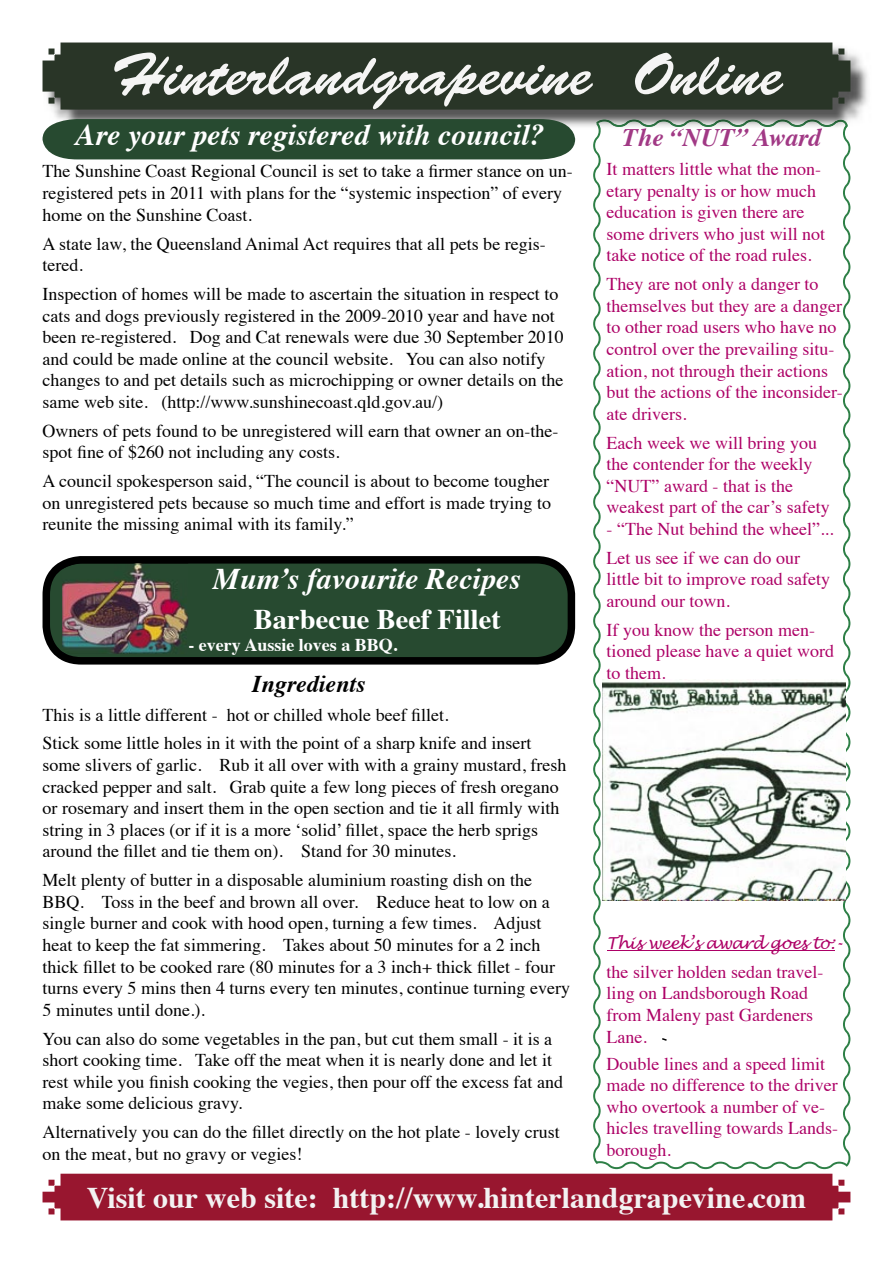
<style>
.page{position:relative;width:893px;height:1263px;background:#fff}
.page>*{position:absolute;margin:0;border:0;box-sizing:border-box;transform-origin:0 0}
.t1{font:60px "Brush Script Std";color:#f5f5f4}
.t2{font:italic 700 30px "Times";color:#fff}
.t3{font:700 30px "Times";color:#f3f2f2}
.t4{font:700 28.5px "Times";color:#fff}
.t5{font:italic 700 25.5px "Times";color:#a13985}
.t6{font:italic 700 24px "Times";color:#000}
.t7{font:18px/21.6px "Times";color:#000}
.t8{font:18px/21.6px "Times";color:#ad0066}
.t9{font:700 18px "Times";color:#fff}
.t10{font:italic 16.5px "Lucida Handwriting";letter-spacing:-.03em;color:#ad0066}
</style>
<div class="page">
<div style="left:43px;top:1174px;width:807px;height:46px;background:#98162f"></div>
<svg style="left:43px;top:556px;width:532px;height:108px;background:#25402c"></svg>
<img style="left:62px;top:563px;width:126px;height:91px">
<svg style="left:593px;top:130px;width:257px;height:1039px"></svg>
<img style="left:603px;top:680px;width:242px;height:220px">
<img style="left:53px;top:53px;width:815px;height:74px">
<img style="left:596px;top:119px;width:252px;height:11px">
<div style="left:43px;top:43px;width:807px;height:67px;background:#293527"></div>
<div style="left:43px;top:119px;width:532px;height:40px;background:#274a30"></div>
<h1 class="t1" style="left:110px;top:41px;width:674px">Hinterlandgrapevine Online</h1>
<h2 class="t2" style="left:75px;top:106px;width:471px">Are your pets registered with council?</h2>
<p class="t7" style="left:43px;top:159px;width:532px">The Sunshine Coast Regional Council is set to take a firmer stance on un&shy;registered pets in 2011 with plans for the “systemic inspection” of every home on the Sunshine Coast.</p>
<p class="t7" style="left:43px;top:231px;width:505px">A state law, the Queensland Animal Act requires that all pets be regis&shy;tered.</p>
<p class="t7" style="left:43px;top:281px;width:523px">Inspection of homes will be made to ascertain the situation in respect to cats and dogs previously registered in the 2009-2010 year and have not been re-registered. Dog and Cat renewals were due 30 September 2010 and could be made online at the council website. You can also notify changes to and pet details such as microchipping or owner details on the same web site. (http://www.sunshinecoast.qld.gov.au/)</p>
<p class="t7" style="left:43px;top:418px;width:517px">Owners of pets found to be unregistered will earn that owner an on-the&shy;spot fine of $260 not including any costs.</p>
<p class="t7" style="left:43px;top:469px;width:510px;text-align:justify">A council spokesperson said, “The council is about to become tougher on unregistered pets because so much time and effort is made trying to reunite the missing animal with its family.”</p>
<h3 class="t5" style="left:623px;top:114px;width:200px">The “NUT” Award</h3>
<p class="t8" style="left:607px;top:157px;width:220px">It matters little what the mon&shy;etary penalty is or how much education is given there are some drivers who just will not take notice of the road rules.</p>
<p class="t8" style="left:607px;top:272px;width:238px">They are not only a danger to themselves but they are a danger to other road users who have no control over the prevailing situ&shy;ation, not through their actions but the actions of the inconsider&shy;ate drivers.</p>
<p class="t8" style="left:607px;top:430px;width:225px">Each week we will bring you the contender for the weekly “NUT” award - that is the weakest part of the car’s safety</p>
<p class="t8" style="left:607px;top:513px;width:228px;line-height:28.8px">- “The Nut behind the wheel”...<br>Let us see if we can do our</p>
<p class="t8" style="left:607px;top:567px;width:225px">little bit to improve road safety around our town.</p>
<p class="t8" style="left:607px;top:617px;width:229px">If you know the person men&shy;tioned please have a quiet word to them.</p>
<h2 class="t2" style="left:213px;top:551px;width:309px">Mum’s favourite Recipes</h2>
<h3 class="t4" style="left:254px;top:592px;width:248px">Barbecue Beef Fillet</h3>
<p class="t9" style="left:188px;top:627px;width:210px">- every Aussie loves a BBQ.</p>
<h3 class="t6" style="left:252px;top:661px;width:115px">Ingredients</h3>
<p class="t7" style="left:43px;top:698px;width:490px;line-height:28.8px">This is a little different - hot or chilled whole beef fillet.<br>Stick some little holes in it with the point of a sharp knife and insert</p>
<p class="t7" style="left:43px;top:752px;width:525px">some slivers of garlic. Rub it all over with with a grainy mustard, fresh cracked pepper and salt. Grab quite a few long pieces of fresh oregano or rosemary and insert them in the open section and tie it all firmly with string in 3 places (or if it is a more ‘solid’ fillet, space the herb sprigs around the fillet and tie them on). Stand for 30 minutes.</p>
<p class="t7" style="left:43px;top:868px;width:529px">Melt plenty of butter in a disposable aluminium roasting dish on the BBQ. Toss in the beef and brown all over. Reduce heat to low on a single burner and cook with hood open, turning a few times. Adjust heat to keep the fat simmering. Takes about 50 minutes for a 2 inch thick fillet to be cooked rare (80 minutes for a 3 inch+ thick fillet - four turns every 5 mins then 4 turns every ten minutes, continue turning every 5 minutes until done.).</p>
<p class="t7" style="left:43px;top:1026px;width:522px">You can also do some vegetables in the pan, but cut them small - it is a short cooking time. Take off the meat when it is nearly done and let it rest while you finish cooking the vegies, then pour off the excess fat and make some delicious gravy.</p>
<p class="t7" style="left:43px;top:1120px;width:519px">Alternatively you can do the fillet directly on the hot plate - lovely crust on the meat, but no gravy or vegies!</p>
<p class="t10" style="left:607px;top:933px;width:237px">This week’s award goes to:-</p>
<p class="t8" style="left:607px;top:959px;width:218px">the silver holden sedan travel&shy;ling on Landsborough Road from Maleny past Gardeners<br>Lane.</p>
<p class="t8" style="left:607px;top:1051px;width:233px">Double lines and a speed limit made no difference to the driver who overtook a number of ve&shy;hicles travelling towards Lands&shy;borough.</p>
<h2 class="t3" style="left:87px;top:1169px;width:721px">Visit our web site: http://www.hinterlandgrapevine.com</h2>
</div>
